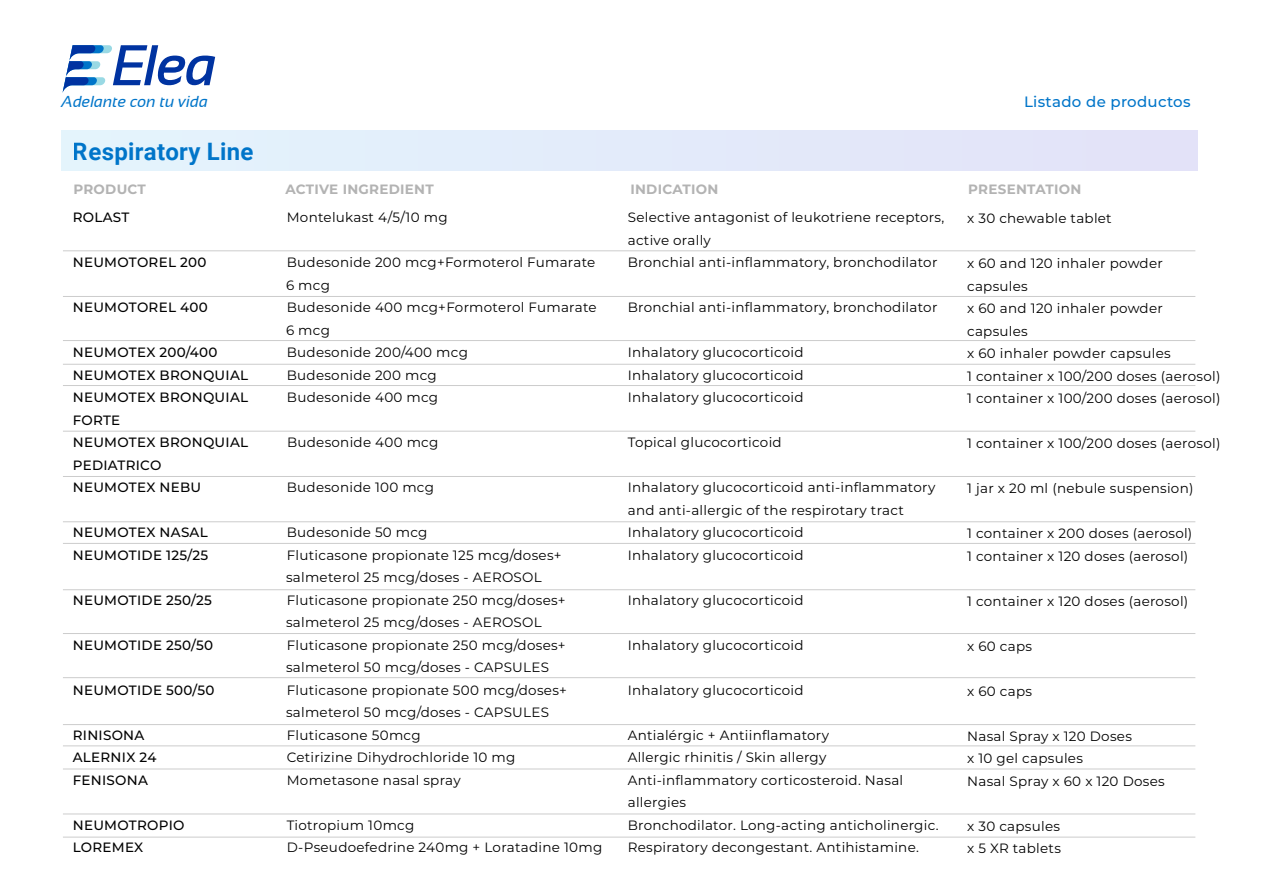
<style>
.page{position:relative;width:1263px;height:893px;background:#fff}
.page>*{position:absolute;margin:0;border:0;box-sizing:border-box;transform-origin:0 0}
.t1{font:700 24px "Roboto";letter-spacing:.01em;color:#0075c9}
.t2{font:italic 15.9px "Sansation";color:#0075c9}
.t3{font:500 15px "Montserrat";letter-spacing:.02em;color:#0075c9}
.t4{font:13.5px/22.5px "Montserrat";letter-spacing:.02em;color:#000}
.t5{font:500 13.5px/22.5px "Montserrat";letter-spacing:.02em;color:#000}
.t6{font:700 13.5px "Montserrat";letter-spacing:.02em;color:#b3b3b3}
</style>
<div class="page">
<div style="left:62px;top:130px;width:1135px;height:41px;background:#e3ebfa"></div>
<hr style="left:63px;top:250px;width:1132px;height:1px;background:#ccc">
<hr style="left:63px;top:296px;width:1132px;height:1px;background:#ccc">
<hr style="left:63px;top:340px;width:1132px;height:1px;background:#ccc">
<hr style="left:63px;top:385px;width:1132px;height:1px;background:#ccc">
<hr style="left:63px;top:431px;width:1132px;height:1px;background:#ccc">
<hr style="left:63px;top:364px;width:1132px;height:1px;background:#ccc">
<hr style="left:63px;top:521px;width:1132px;height:1px;background:#ccc">
<hr style="left:63px;top:543px;width:1132px;height:1px;background:#ccc">
<hr style="left:63px;top:476px;width:1132px;height:1px;background:#ccc">
<hr style="left:63px;top:633px;width:1132px;height:1px;background:#ccc">
<hr style="left:63px;top:677px;width:1132px;height:1px;background:#ccc">
<hr style="left:63px;top:589px;width:1132px;height:1px;background:#ccc">
<hr style="left:63px;top:745px;width:1132px;height:1px;background:#ccc">
<hr style="left:63px;top:769px;width:1132px;height:1px;background:#ccc">
<hr style="left:63px;top:724px;width:1132px;height:1px;background:#ccc">
<hr style="left:63px;top:814px;width:1132px;height:1px;background:#ccc">
<hr style="left:63px;top:837px;width:1132px;height:1px;background:#ccc">
<svg style="left:62px;top:45px;width:153px;height:48px"></svg>
<p class="t2" style="left:62px;top:93px;width:148px">Adelante con tu vida</p>
<p class="t3" style="left:1024px;top:91px;width:168px">Listado de productos</p>
<h1 class="t1" style="left:73px;top:134px;width:182px">Respiratory Line</h1>
<p class="t6" style="left:73px;top:180px;width:74px">PRODUCT</p>
<p class="t6" style="left:285px;top:180px;width:150px">ACTIVE INGREDIENT</p>
<p class="t6" style="left:630px;top:180px;width:89px">INDICATION</p>
<p class="t6" style="left:968px;top:180px;width:115px">PRESENTATION</p>
<p class="t5" style="left:73px;top:206px;width:58px">ROLAST</p>
<p class="t4" style="left:287px;top:206px;width:162px">Montelukast 4/5/10 mg</p>
<p class="t5" style="left:73px;top:251px;width:135px">NEUMOTOREL 200</p>
<p class="t4" style="left:286px;top:251px;width:311px">Budesonide 200 mcg+Formoterol Fumarate<br>6 mcg</p>
<p class="t5" style="left:73px;top:296px;width:136px">NEUMOTOREL 400</p>
<p class="t4" style="left:286px;top:296px;width:312px">Budesonide 400 mcg+Formoterol Fumarate<br>6 mcg</p>
<p class="t5" style="left:73px;top:341px;width:146px">NEUMOTEX 200/400</p>
<p class="t4" style="left:287px;top:341px;width:183px">Budesonide 200/400 mcg</p>
<p class="t5" style="left:73px;top:363px;width:177px">NEUMOTEX BRONQUIAL</p>
<p class="t4" style="left:287px;top:363px;width:151px">Budesonide 200 mcg</p>
<p class="t5" style="left:73px;top:386px;width:177px">NEUMOTEX BRONQUIAL</p>
<p class="t4" style="left:287px;top:386px;width:153px">Budesonide 400 mcg</p>
<p class="t5" style="left:73px;top:408px;width:177px">FORTE<br>NEUMOTEX BRONQUIAL</p>
<p class="t4" style="left:287px;top:431px;width:153px">Budesonide 400 mcg</p>
<p class="t5" style="left:73px;top:453px;width:130px">PEDIATRICO<br>NEUMOTEX NEBU</p>
<p class="t4" style="left:287px;top:476px;width:149px">Budesonide 100 mcg</p>
<p class="t5" style="left:73px;top:521px;width:137px">NEUMOTEX NASAL</p>
<p class="t4" style="left:287px;top:521px;width:142px">Budesonide 50 mcg</p>
<p class="t5" style="left:73px;top:543px;width:137px">NEUMOTIDE 125/25</p>
<p class="t4" style="left:286px;top:543px;width:277px">Fluticasone propionate 125 mcg/doses+ salmeterol 25 mcg/doses - AEROSOL</p>
<p class="t5" style="left:73px;top:588px;width:141px">NEUMOTIDE 250/25</p>
<p class="t4" style="left:286px;top:588px;width:281px">Fluticasone propionate 250 mcg/doses+ salmeterol 25 mcg/doses - AEROSOL</p>
<p class="t5" style="left:73px;top:633px;width:142px">NEUMOTIDE 250/50</p>
<p class="t4" style="left:286px;top:633px;width:281px">Fluticasone propionate 250 mcg/doses+ salmeterol 50 mcg/doses - CAPSULES</p>
<p class="t5" style="left:73px;top:678px;width:143px">NEUMOTIDE 500/50</p>
<p class="t4" style="left:286px;top:678px;width:282px">Fluticasone propionate 500 mcg/doses+ salmeterol 50 mcg/doses - CAPSULES</p>
<p class="t5" style="left:73px;top:723px;width:73px">RINISONA</p>
<p class="t4" style="left:287px;top:723px;width:135px">Fluticasone 50mcg</p>
<p class="t5" style="left:73px;top:746px;width:85px">ALERNIX 24</p>
<p class="t4" style="left:287px;top:746px;width:230px">Cetirizine Dihydrochloride 10 mg</p>
<p class="t5" style="left:73px;top:768px;width:77px">FENISONA</p>
<p class="t4" style="left:287px;top:768px;width:175px">Mometasone nasal spray</p>
<p class="t5" style="left:73px;top:813px;width:113px">NEUMOTROPIO</p>
<p class="t4" style="left:287px;top:813px;width:129px">Tiotropium 10mcg</p>
<p class="t5" style="left:73px;top:836px;width:72px">LOREMEX</p>
<p class="t4" style="left:287px;top:836px;width:317px">D-Pseudoefedrine 240mg + Loratadine 10mg</p>
<p class="t4" style="left:628px;top:206px;width:318px">Selective antagonist of leukotriene receptors, active orally<br>Bronchial anti-inflammatory, bronchodilator</p>
<p class="t4" style="left:628px;top:296px;width:311px">Bronchial anti-inflammatory, bronchodilator</p>
<p class="t4" style="left:628px;top:341px;width:177px;text-align:justify">Inhalatory glucocorticoid Inhalatory glucocorticoid Inhalatory glucocorticoid</p>
<p class="t4" style="left:628px;top:431px;width:155px">Topical glucocorticoid</p>
<p class="t4" style="left:628px;top:476px;width:309px">Inhalatory glucocorticoid anti-inflammatory and anti-allergic of the respirotary tract Inhalatory glucocorticoid<br>Inhalatory glucocorticoid</p>
<p class="t4" style="left:628px;top:588px;width:177px">Inhalatory glucocorticoid</p>
<p class="t4" style="left:628px;top:633px;width:177px">Inhalatory glucocorticoid</p>
<p class="t4" style="left:628px;top:678px;width:177px">Inhalatory glucocorticoid</p>
<p class="t4" style="left:628px;top:723px;width:312px">Antialérgic + Antiinflamatory<br>Allergic rhinitis / Skin allergy Anti-inflammatory corticosteroid. Nasal allergies<br>Bronchodilator. Long-acting anticholinergic.<br>Respiratory decongestant. Antihistamine.</p>
<p class="t4" style="left:967px;top:207px;width:146px">x 30 chewable tablet</p>
<p class="t4" style="left:967px;top:252px;width:255px">x 60 and 120 inhaler powder capsules<br>x 60 and 120 inhaler powder capsules<br>x 60 inhaler powder capsules<br>1 container x 100/200 doses (aerosol)<br>1 container x 100/200 doses (aerosol)</p>
<p class="t4" style="left:967px;top:432px;width:255px">1 container x 100/200 doses (aerosol)</p>
<p class="t4" style="left:967px;top:477px;width:228px">1 jar x 20 ml (nebule suspension)</p>
<p class="t4" style="left:967px;top:522px;width:227px">1 container x 200 doses (aerosol)<br>1 container x 120 doses (aerosol)</p>
<p class="t4" style="left:967px;top:589px;width:223px">1 container x 120 doses (aerosol)</p>
<p class="t4" style="left:967px;top:634px;width:66px">x 60 caps</p>
<p class="t4" style="left:967px;top:679px;width:66px">x 60 caps</p>
<p class="t4" style="left:967px;top:724px;width:199px">Nasal Spray x 120 Doses<br>x 10 gel capsules<br>Nasal Spray x 60 x 120 Doses</p>
<p class="t4" style="left:967px;top:814px;width:95px">x 30 capsules x 5 XR tablets</p>
</div>
